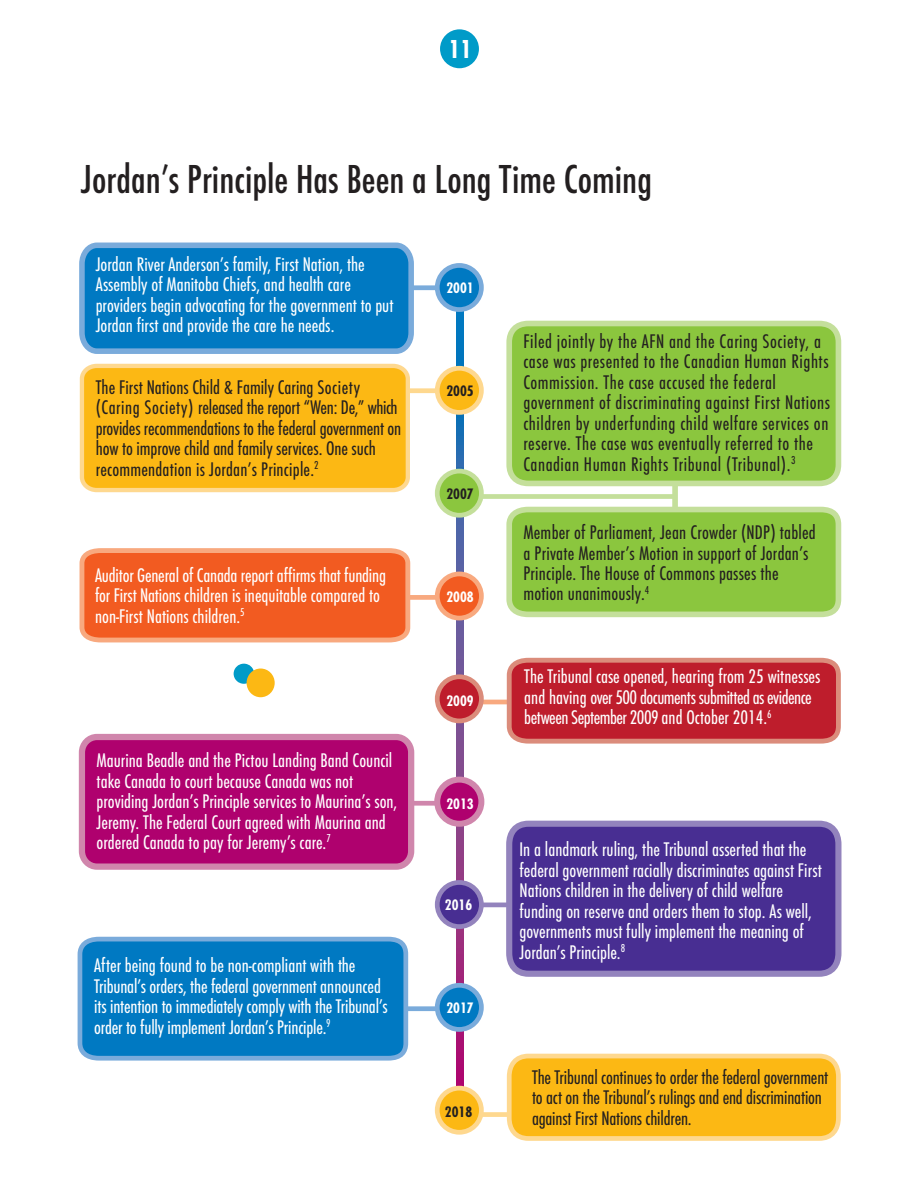
<style>
.page{position:relative;width:919px;height:1189px;background:#fff}
.page>*{position:absolute;margin:0;border:0;box-sizing:border-box;transform-origin:0 0}
._1_Header_Title{font:500 42px "Futura Con";color:#231f20}
.t1{font:700 27px "Futura Con";color:#fff}
.t2{font:20.55px/20.5px "Futura Con Boo";color:#fff}
.t3{font:20.55px/20.5px "Futura Con Boo";letter-spacing:.01em;color:#231f20}
.t4{font:20.55px/20.5px "Futura Con Boo";letter-spacing:-.01em;color:#231f20}
.t5{font:700 15.75px "Futura Con";color:#fff}
.t6{font:700 15.75px "Futura Con";color:#231f20}
</style>
<div class="page">
<div style="left:440px;top:29px;width:39px;height:39px;background:#009bc8;border-radius:50%"></div>
<div style="left:463px;top:902px;width:60px;height:5px;background:#9383bd"></div>
<div style="left:465px;top:494px;width:209px;height:5px;background:#c4df9b"></div>
<div style="left:672px;top:460px;width:5px;height:60px;background:#c4df9b"></div>
<div style="left:249px;top:388px;width:204px;height:5px;background:#fed88f"></div>
<hr style="left:402px;top:595px;width:60px;height:4px;background:#f8a97f">
<div style="left:468px;top:699px;width:60px;height:5px;background:#f8a97f"></div>
<div style="left:400px;top:1006px;width:60px;height:5px;background:#7aabdb"></div>
<div style="left:395px;top:800px;width:60px;height:5px;background:#d086ac"></div>
<div style="left:394px;top:285px;width:60px;height:5px;background:#7aabdb"></div>
<svg style="left:456px;top:312px;width:7px;height:773px;background:#674d97"></svg>
<div style="left:437px;top:265px;width:44px;height:44px;background:#0079c2;border-radius:50%"></div>
<div style="left:435px;top:263px;width:48px;height:49px;border:5px solid #7aabdb;border-radius:50%"></div>
<div style="left:437px;top:985px;width:44px;height:44px;background:#0079c2;border-radius:50%"></div>
<div style="left:435px;top:982px;width:48px;height:49px;border:5px solid #7aabdb;border-radius:50%"></div>
<div style="left:437px;top:471px;width:44px;height:44px;background:#8bc63e;border-radius:50%"></div>
<div style="left:435px;top:468px;width:48px;height:49px;border:5px solid #c4df9b;border-radius:50%"></div>
<div style="left:437px;top:676px;width:44px;height:45px;background:#be1d2c;border-radius:50%"></div>
<div style="left:435px;top:674px;width:48px;height:49px;border:5px solid #db8c7b;border-radius:50%"></div>
<div style="left:437px;top:368px;width:44px;height:44px;background:#fcb814;border-radius:50%"></div>
<div style="left:435px;top:366px;width:48px;height:49px;border:5px solid #fed88f;border-radius:50%"></div>
<svg style="left:79px;top:363px;width:333px;height:130px;background:#fcbc24"></svg>
<svg style="left:506px;top:504px;width:336px;height:114px;background:#96cb51"></svg>
<div style="left:509px;top:823px;width:329px;height:150px;background:#482e92;border-radius:20px"></div>
<div style="left:506px;top:820px;width:335px;height:156px;border:6px solid #9383bd;border-radius:20px"></div>
<svg style="left:77px;top:936px;width:333px;height:125px;background:#1180c5"></svg>
<div style="left:509px;top:323px;width:329px;height:160px;background:#8bc63e;border-radius:19px"></div>
<div style="left:506px;top:321px;width:335px;height:165px;border:6px solid #c4df9b;border-radius:19px"></div>
<svg style="left:504px;top:657px;width:337px;height:87px;background:#c3323d"></svg>
<svg style="left:482px;top:1112px;width:25px;height:4px"></svg>
<div style="left:509px;top:1055px;width:329px;height:83px;background:#fcb814;border-radius:20px"></div>
<div style="left:507px;top:1053px;width:333px;height:87px;border:5px solid #fed88f;border-radius:20px"></div>
<div style="left:437px;top:574px;width:44px;height:44px;background:#f25b21;border-radius:50%"></div>
<div style="left:435px;top:571px;width:48px;height:49px;border:5px solid #f8a97f;border-radius:50%"></div>
<div style="left:437px;top:882px;width:44px;height:44px;background:#482e92;border-radius:50%"></div>
<div style="left:435px;top:880px;width:48px;height:48px;border:5px solid #9383bd;border-radius:50%"></div>
<div style="left:437px;top:779px;width:44px;height:44px;background:#af016e;border-radius:50%"></div>
<div style="left:434px;top:776px;width:50px;height:50px;border:6px solid #d086ac;border-radius:50%"></div>
<div style="left:437px;top:1088px;width:44px;height:44px;background:#fcb814;border-radius:50%"></div>
<div style="left:435px;top:1085px;width:48px;height:49px;border:5px solid #fed88f;border-radius:50%"></div>
<div style="left:82px;top:737px;width:329px;height:129px;background:#af016e;border-radius:15px"></div>
<div style="left:79px;top:733px;width:335px;height:136px;border:6px solid #d086ac;border-radius:15px"></div>
<svg style="left:79px;top:548px;width:333px;height:95px;background:#f36831"></svg>
<svg style="left:79px;top:242px;width:337px;height:112px;background:#1481c6"></svg>
<div style="left:233px;top:663px;width:21px;height:20px;background:#009bc8;border-radius:50%"></div>
<div style="left:246px;top:668px;width:29px;height:29px;background:#fcb814;border-radius:50%"></div>
<h2 class="t1" style="left:448px;top:31px;width:25px">11</h2>
<p class="_1_Header_Title" style="left:81px;top:153px;width:572px">Jordan’s Principle Has Been a Long Time Coming</p>
<p class="t2" style="left:96px;top:253px;width:299px">Jordan River Anderson’s family, First Nation, the Assembly of Manitoba Chiefs, and health care providers begin advocating for the government to put Jordan first and provide the care he needs.</p>
<p class="t3" style="left:96px;top:376px;width:307px">The First Nations Child &amp; Family Caring Society (Caring Society) released the report “Wen: De,” which provides recommendations to the federal government on how to improve child and family services. One such recommendation is Jordan’s Principle.<sup>2</sup></p>
<p class="t2" style="left:95px;top:564px;width:292px">Auditor General of Canada report affirms that funding for First Nations children is inequitable compared to non-First Nations children.<sup>5</sup></p>
<p class="t2" style="left:97px;top:749px;width:302px">Maurina Beadle and the Pictou Landing Band Council take Canada to court because Canada was not providing Jordan’s Principle services to Maurina’s son, Jeremy. The Federal Court agreed with Maurina and ordered Canada to pay for Jeremy’s care.<sup>7</sup></p>
<p class="t2" style="left:94px;top:954px;width:295px">After being found to be non-compliant with the Tribunal’s orders, the federal government announced its intention to immediately comply with the Tribunal’s order to fully implement Jordan’s Principle.<sup>9</sup></p>
<p class="t5" style="left:446px;top:278px;width:29px">2001</p>
<p class="t6" style="left:446px;top:380px;width:29px">2005</p>
<p class="t6" style="left:446px;top:483px;width:29px">2007</p>
<p class="t5" style="left:446px;top:586px;width:29px">2008</p>
<p class="t5" style="left:446px;top:690px;width:29px">2009</p>
<p class="t5" style="left:446px;top:793px;width:29px">2013</p>
<p class="t5" style="left:445px;top:894px;width:29px">2016</p>
<p class="t5" style="left:446px;top:997px;width:29px">2017</p>
<p class="t6" style="left:445px;top:1101px;width:29px">2018</p>
<p class="t3" style="left:523px;top:330px;width:308px">Filed jointly by the AFN and the Caring Society, a case was presented to the Canadian Human Rights Commission. The case accused the federal government of discriminating against First Nations children by underfunding child welfare services on reserve. The case was eventually referred to the Canadian Human Rights Tribunal (Tribunal).<sup>3</sup></p>
<p class="t3" style="left:523px;top:521px;width:294px">Member of Parliament, Jean Crowder (NDP) tabled a Private Member’s Motion in support of Jordan’s Principle. The House of Commons passes the motion unanimously.<sup>4</sup></p>
<p class="t2" style="left:524px;top:666px;width:298px">The Tribunal case opened, hearing from 25 witnesses and having over 500 documents submitted as evidence between September 2009 and October 2014.<sup>6</sup></p>
<p class="t2" style="left:519px;top:838px;width:304px">In a landmark ruling, the Tribunal asserted that the federal government racially discriminates against First Nations children in the delivery of child welfare funding on reserve and orders them to stop. As well, governments must fully implement the meaning of Jordan’s Principle.<sup>8</sup></p>
<p class="t4" style="left:532px;top:1066px;width:298px">The Tribunal continues to order the federal government to act on the Tribunal’s rulings and end discrimination against First Nations children.</p>
</div>
